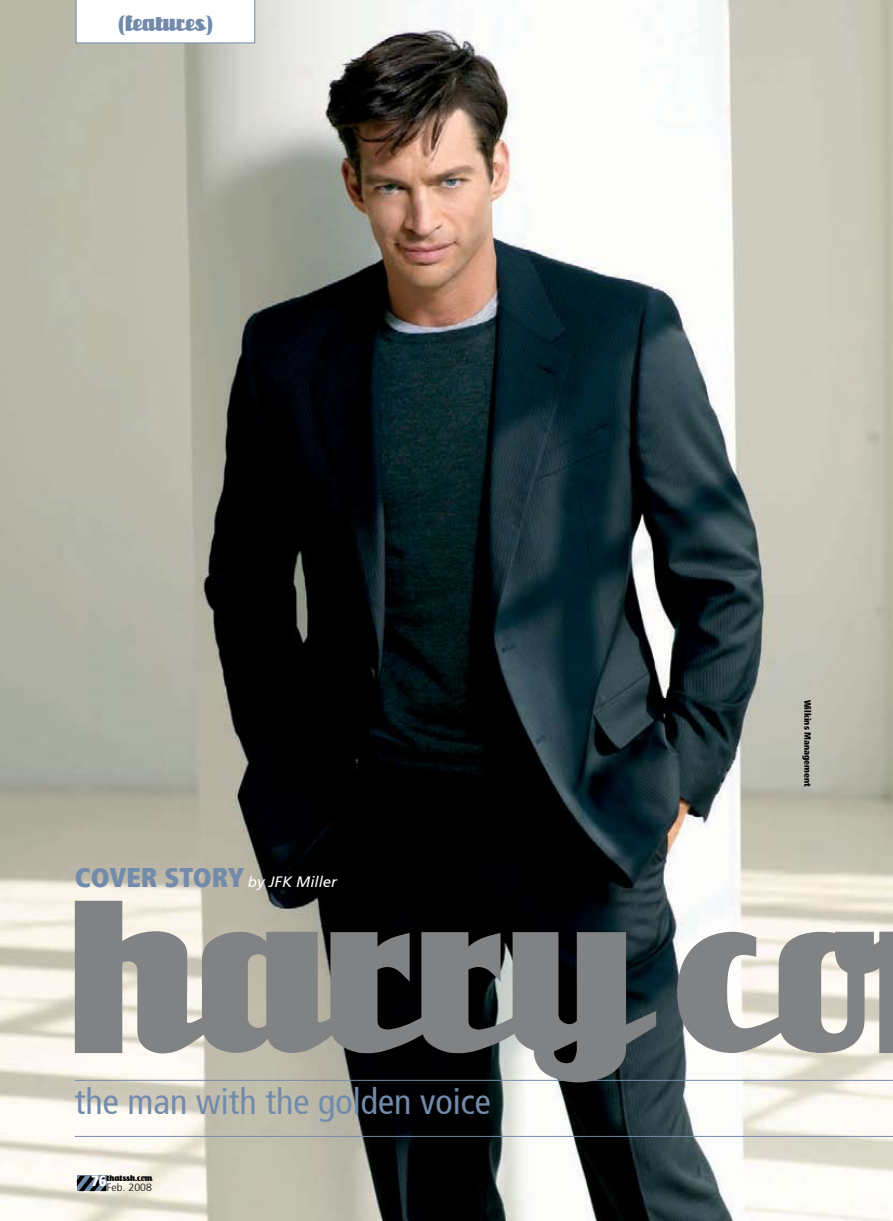
<style>
.page{position:relative;width:893px;height:1221px;background:#fff}
.page>*{position:absolute;margin:0;border:0;box-sizing:border-box;transform-origin:0 0}
.t1{font:condensed 36px "Frutiger 57";color:#728bab}
.t2{font:19.5px "Unicorn";color:#728bab}
.t3{font:italic 15px "Frutiger 56";color:#fff}
.t4{font:300 10.5px "Frutiger 45";color:#000}
.t5{font:9px "Frutiger 87 Cond Extra Blk";color:#000}
.t6{font:7.5px "Unicorn";color:#000}
.s1{font-family:"Frutiger 87 Cond Extra Blk";font-style:normal;font-size:27px;color:#728bab}
.s2{font-family:"Frutiger 87 Cond Extra Blk";font-size:15px;color:#fff}
</style>
<div class="page">
<img style="left:0;top:0;width:893px;height:1220px">
<svg style="left:76px;top:0;width:179px;height:43px"></svg>
<svg style="left:77px;top:1175px;width:29px;height:15px"></svg>
<hr style="left:75px;top:1135px;width:818px;height:1px;background:#728bab">
<svg style="left:75px;top:900px;width:818px;height:186px;background:#858685"></svg>
<p class="t2" style="left:119px;top:12px;width:95px">(features)</p>
<p class="t3" style="left:75px;top:873px;width:264px"><span class="s1">COVER STORY</span> by JFK Miller</p>
<p class="t1" style="left:75px;top:1080px;width:417px">the man with the golden voice</p>
<p class="t6" style="left:91px;top:1173px;width:63px"><span class="s2">76</span>thatssh.com</p>
<p class="t4" style="left:107px;top:1181px;width:46px">Feb. 2008</p>
<p class="t5" style="left:813px;top:699px;width:89px;rotate:90deg">Wilkins Management</p>
</div>
